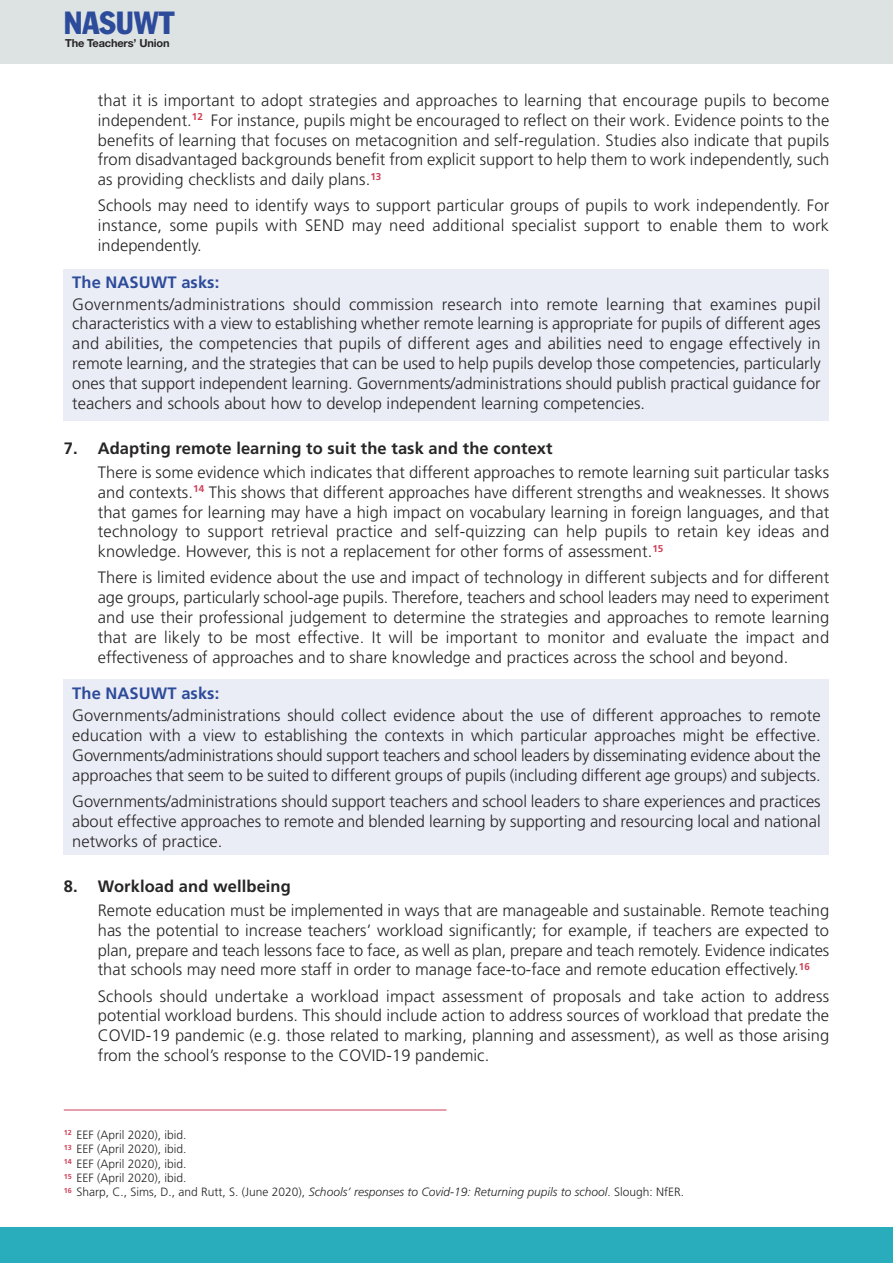
<style>
.page{position:relative;width:893px;height:1263px;background:#fff}
.page>*{position:absolute;margin:0;border:0;box-sizing:border-box;transform-origin:0 0}
.t1{font:condensed 31.5px "Franklin Gothic";color:#2d4b9b}
.t2{font:300 16.5px/19.8px "Frutiger";letter-spacing:.005em;color:#272526;text-align:justify}
.t3{font:300 16.5px/19.8px "Frutiger CE";color:#272526;text-align:justify}
.t4{font:700 16.5px "Frutiger";letter-spacing:.005em;color:#272526}
.t5{font:700 16.5px "Frutiger";letter-spacing:.005em;color:#2d4b9b}
.t6{font:300 12px "Frutiger";color:#272526}
.t7{font:700 11.1px "Helvetica Neue";letter-spacing:-.015em;color:#272526}
.s1{font-style:italic}
</style>
<div class="page">
<div style="left:64px;top:679px;width:765px;height:176px;background:#eaedf5"></div>
<div style="left:64px;top:269px;width:765px;height:152px;background:#eaedf5"></div>
<div style="left:0;top:0;width:893px;height:64px;background:#dde3e3"></div>
<div style="left:0;top:1227px;width:893px;height:36px;background:#29adbc"></div>
<hr style="left:64px;top:1110px;width:382px;height:1px;background:#cf4057">
<p class="t1" style="left:64px;top:12px;width:112px">NASUWT</p>
<p class="t7" style="left:65px;top:39px;width:106px">The Teachers’ Union</p>
<p class="t2" style="left:98px;top:92px;width:733px">that it is important to adopt strategies and approaches to learning that encourage pupils to become independent.<sup>12</sup> For instance, pupils might be encouraged to reflect on their work. Evidence points to the benefits of learning that focuses on metacognition and self-regulation. Studies also indicate that pupils from disadvantaged backgrounds benefit from explicit support to help them to work independently, such as providing checklists and daily plans.<sup>13</sup></p>
<p class="t2" style="left:98px;top:197px;width:733px">Schools may need to identify ways to support particular groups of pupils to work independently. For instance, some pupils with SEND may need additional specialist support to enable them to work independently.</p>
<p class="t5" style="left:72px;top:275px;width:149px">The NASUWT asks:</p>
<p class="t3" style="left:72px;top:295px;width:750px">Governments/administrations should commission research into remote learning that examines pupil characteristics with a view to establishing whether remote learning is appropriate for pupils of different ages and abilities, the competencies that pupils of different ages and abilities need to engage effectively in remote learning, and the strategies that can be used to help pupils develop those competencies, particularly ones that support independent learning. Governments/administrations should publish practical guidance for teachers and schools about how to develop independent learning competencies.</p>
<p class="t4" style="left:64px;top:442px;width:490px">7. Adapting remote learning to suit the task and the context</p>
<p class="t2" style="left:98px;top:464px;width:733px">There is some evidence which indicates that different approaches to remote learning suit particular tasks and contexts.<sup>14</sup> This shows that different approaches have different strengths and weaknesses. It shows that games for learning may have a high impact on vocabulary learning in foreign languages, and that technology to support retrieval practice and self-quizzing can help pupils to retain key ideas and knowledge. However, this is not a replacement for other forms of assessment.<sup>15</sup></p>
<p class="t2" style="left:98px;top:569px;width:733px">There is limited evidence about the use and impact of technology in different subjects and for different age groups, particularly school-age pupils. Therefore, teachers and school leaders may need to experiment and use their professional judgement to determine the strategies and approaches to remote learning that are likely to be most effective. It will be important to monitor and evaluate the impact and effectiveness of approaches and to share knowledge and practices across the school and beyond.</p>
<p class="t5" style="left:72px;top:687px;width:149px">The NASUWT asks:</p>
<p class="t3" style="left:72px;top:707px;width:750px">Governments/administrations should collect evidence about the use of different approaches to remote education with a view to establishing the contexts in which particular approaches might be effective.<br>Governments/administrations should support teachers and school leaders by disseminating evidence about the approaches that seem to be suited to different groups of pupils (including different age groups) and subjects.</p>
<p class="t3" style="left:72px;top:793px;width:750px">Governments/administrations should support teachers and school leaders to share experiences and practices about effective approaches to remote and blended learning by supporting and resourcing local and national networks of practice.</p>
<p class="t4" style="left:64px;top:879px;width:229px">8. Workload and wellbeing</p>
<p class="t2" style="left:98px;top:901px;width:733px">Remote education must be implemented in ways that are manageable and sustainable. Remote teaching has the potential to increase teachers’ workload significantly; for example, if teachers are expected to plan, prepare and teach lessons face to face, as well as plan, prepare and teach remotely. Evidence indicates that schools may need more staff in order to manage face-to-face and remote education effectively.<sup>16</sup></p>
<p class="t2" style="left:98px;top:987px;width:733px">Schools should undertake a workload impact assessment of proposals and take action to address potential workload burdens. This should include action to address sources of workload that predate the COVID-19 pandemic (e.g. those related to marking, planning and assessment), as well as those arising from the school’s response to the COVID-19 pandemic.</p>
<p class="t6" style="left:64px;top:1130px;width:124px"><sup>12</sup> EEF (April 2020), ibid.</p>
<p class="t6" style="left:64px;top:1144px;width:124px"><sup>13</sup> EEF (April 2020), ibid.</p>
<p class="t6" style="left:64px;top:1158px;width:124px"><sup>14</sup> EEF (April 2020), ibid.</p>
<p class="t6" style="left:64px;top:1173px;width:124px"><sup>15</sup> EEF (April 2020), ibid.</p>
<p class="t6" style="left:64px;top:1187px;width:622px"><sup>16</sup> Sharp, C., Sims, D., and Rutt, S. (June 2020), <span class="s1">Schools’ responses to Covid-19: Returning pupils to school</span>. Slough: NfER.</p>
</div>
